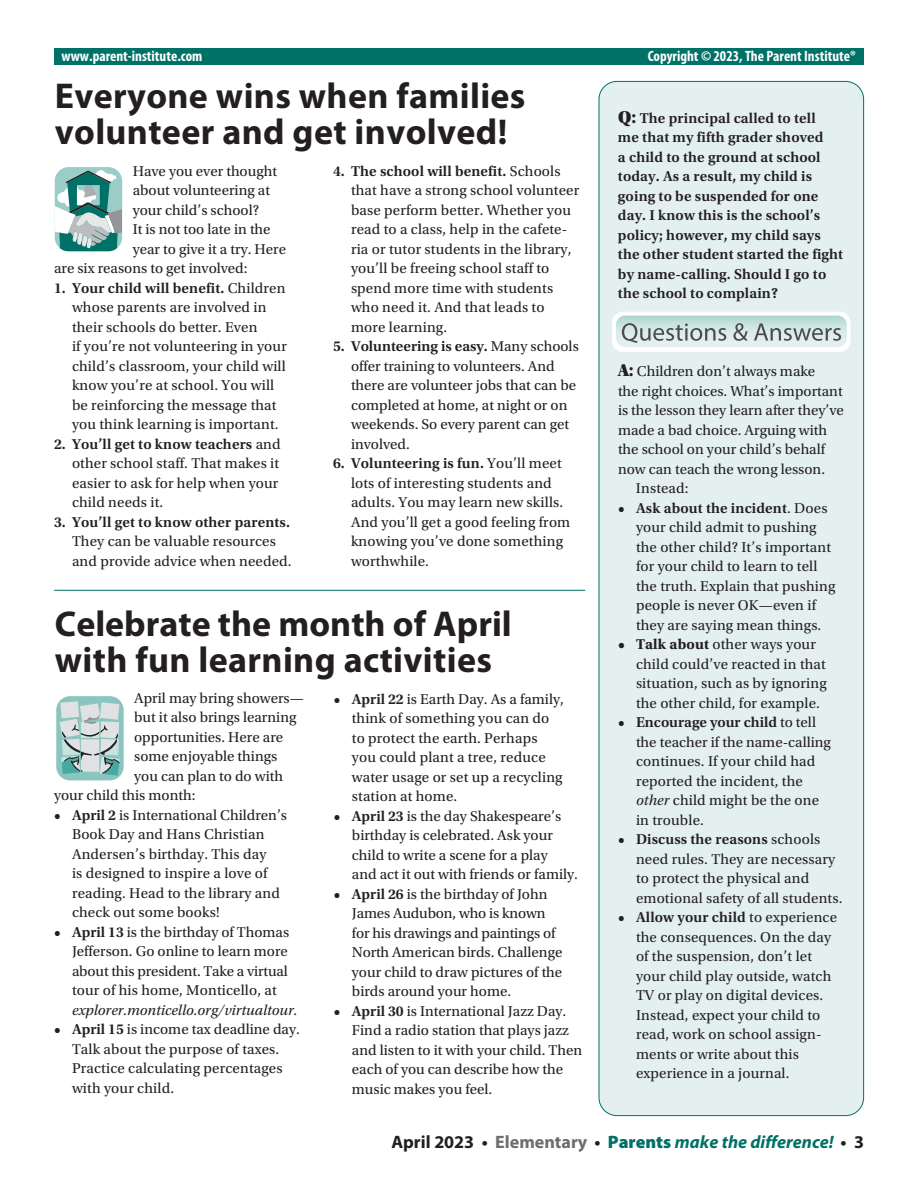
<style>
.page{position:relative;width:918px;height:1188px;background:#fff}
.page>*{position:absolute;margin:0;border:0;box-sizing:border-box;transform-origin:0 0}
.t1{font:700 36px/36px "Myriad Pro";letter-spacing:.01em;color:#231f20}
.t2{font:italic 700 18px "Myriad Pro";color:#007167}
.t3{font:15px/19.5px "Utopia Std";letter-spacing:.01em;color:#231f20}
.t4{font:600 15px/19.5px "Utopia Std";letter-spacing:.01em;color:#231f20}
.t5{font:700 condensed 15px "Myriad Pro";color:#fff}
.t6{font:italic 15px "Utopia Std";color:#231f20}
.s1{font-weight:600}
.s2{font-family:"Utopia Std Black Headline";font-weight:400;font-size:18px}
.s3{font-family:"Utopia Std Black Headline";font-size:18px}
.s4{font-weight:700}
.s5{font-style:italic}
.s6{font-style:normal;color:#231f20}
.s7{font-style:normal;color:#6c6d70}
.s8{font-weight:900;font-style:normal}
</style>
<div class="page">
<div style="left:599px;top:81px;width:265px;height:1035px;background:#e4f0ef;border-radius:18px"></div>
<hr style="left:54px;top:590px;width:531px;height:1px;background:#007167">
<svg style="left:56px;top:696px;width:68px;height:85px;background:#aecac8"></svg>
<svg style="left:612px;top:312px;width:238px;height:40px"></svg>
<div style="left:54px;top:49px;width:810px;height:16px;background:#007167"></div>
<svg style="left:54px;top:167px;width:69px;height:85px"></svg>
<p class="t5" style="left:62px;top:46px;width:142px">www.parent-institute.com</p>
<p class="t5" style="left:648px;top:46px;width:210px">Copyright © 2023, The Parent Institute®</p>
<h1 class="t1" style="left:55px;top:77px;width:472px">Everyone wins when families volunteer and get involved!</h1>
<p class="t3" style="left:133px;top:162px;width:146px">Have you ever thought</p>
<p class="t3" style="left:133px;top:181px;width:139px">about volunteering at</p>
<p class="t3" style="left:133px;top:201px;width:128px">your child’s school?</p>
<p class="t3" style="left:133px;top:220px;width:139px">It is not too late in the</p>
<p class="t3" style="left:133px;top:240px;width:155px">year to give it a try. Here</p>
<p class="t3" style="left:54px;top:259px;width:195px">are six reasons to get involved:</p>
<p class="t3" style="left:72px;top:279px;width:216px;text-indent:-18px"><span class="s1">1. Your child will benefit.</span> Children whose parents are involved in their schools do better. Even<br>if you’re not volunteering in your child’s classroom, your child will know you’re at school. You will be reinforcing the message that you think learning is important.</p>
<p class="t3" style="left:72px;top:435px;width:210px;text-indent:-18px"><span class="s1">2. You’ll get to know teachers</span> and other school staff. That makes it easier to ask for help when your child needs it.</p>
<p class="t4" style="left:54px;top:512px;width:237px">3. You’ll get to know other parents.</p>
<p class="t3" style="left:72px;top:532px;width:221px">They can be valuable resources and provide advice when needed.</p>
<p class="t3" style="left:351px;top:162px;width:230px;text-indent:-18px"><span class="s1">4. The school will benefit.</span> Schools that have a strong school volunteer base perform better. Whether you read to a class, help in the cafete&shy;ria or tutor students in the library, you’ll be freeing school staff to spend more time with students who need it. And that leads to more learning.</p>
<p class="t3" style="left:351px;top:337px;width:229px;text-indent:-18px"><span class="s1">5. Volunteering is easy.</span> Many schools offer training to volunteers. And there are volunteer jobs that can be completed at home, at night or on weekends. So every parent can get involved.</p>
<p class="t3" style="left:351px;top:454px;width:221px;text-indent:-18px"><span class="s1">6. Volunteering is fun.</span> You’ll meet lots of interesting students and adults. You may learn new skills.<br>And you’ll get a good feeling from knowing you’ve done something worthwhile.</p>
<h1 class="t1" style="left:55px;top:604px;width:458px">Celebrate the month of April with fun learning activities</h1>
<p class="t3" style="left:134px;top:688px;width:171px">April may bring showers—</p>
<p class="t3" style="left:134px;top:708px;width:164px">but it also brings learning</p>
<p class="t3" style="left:134px;top:727px;width:151px">opportunities. Here are</p>
<p class="t3" style="left:134px;top:747px;width:145px">some enjoyable things</p>
<p class="t3" style="left:134px;top:766px;width:150px">you can plan to do with</p>
<p class="t3" style="left:54px;top:786px;width:143px">your child this month:</p>
<p class="t3" style="left:72px;top:805px;width:217px;text-indent:-18px"><span class="s1">• April 2</span> is International Children’s<br>Book Day and Hans Christian<br>Andersen’s birthday. This day<br>is designed to inspire a love of reading. Head to the library and check out some books!</p>
<p class="t3" style="left:72px;top:922px;width:219px;text-align:justify;text-indent:-18px"><span class="s1">• April 13</span> is the birthday of Thomas Jefferson. Go online to learn more about this president. Take a virtual tour of his home, Monticello, at</p>
<p class="t6" style="left:72px;top:1002px;width:227px">explorer.monticello.org/virtualtour.</p>
<p class="t3" style="left:72px;top:1020px;width:229px;text-indent:-18px"><span class="s1">• April 15</span> is income tax deadline day.<br>Talk about the purpose of taxes.<br>Practice calculating percentages with your child.</p>
<p class="t3" style="left:352px;top:689px;width:213px;text-indent:-18px"><span class="s1">• April 22</span> is Earth Day. As a family, think of something you can do to protect the earth. Perhaps you could plant a tree, reduce water usage or set up a recycling station at home.</p>
<p class="t3" style="left:352px;top:806px;width:228px;text-indent:-18px"><span class="s1">• April 23</span> is the day Shakespeare’s birthday is celebrated. Ask your child to write a scene for a play<br>and act it out with friends or family.</p>
<p class="t3" style="left:352px;top:884px;width:212px;text-indent:-18px"><span class="s1">• April 26</span> is the birthday of John<br>James Audubon, who is known for his drawings and paintings of<br>North American birds. Challenge your child to draw pictures of the birds around your home.</p>
<p class="t3" style="left:352px;top:1001px;width:232px;text-indent:-18px"><span class="s1">• April 30</span> is International Jazz Day.<br>Find a radio station that plays jazz and listen to it with your child. Then each of you can describe how the music makes you feel.</p>
<p class="t4" style="left:618px;top:108px;width:227px"><span class="s2">Q:</span> The principal called to tell<br>me that my fifth grader shoved<br>a child to the ground at school today. As a result, my child is going to be suspended for one day. I know this is the school’s policy; however, my child says the other student started the fight by name-calling. Should I go to the school to complain?</p>
<p class="t3" style="left:618px;top:362px;width:199px"><span class="s3">A:</span> Children don’t always make</p>
<p class="t3" style="left:618px;top:382px;width:226px">the right choices. What’s important</p>
<p class="t3" style="left:618px;top:401px;width:227px">is the lesson they learn after they’ve</p>
<p class="t3" style="left:618px;top:421px;width:211px">made a bad choice. Arguing with</p>
<p class="t3" style="left:618px;top:440px;width:209px">the school on your child’s behalf</p>
<p class="t3" style="left:618px;top:460px;width:209px">now can teach the wrong lesson.</p>
<p class="t3" style="left:636px;top:479px;width:54px">Instead:</p>
<p class="t3" style="left:636px;top:499px;width:201px;text-indent:-18px"><span class="s1">• Ask about the incident</span>. Does your child admit to pushing the other child? It’s important for your child to learn to tell the truth. Explain that pushing people is never OK—even if they are saying mean things.</p>
<p class="t3" style="left:636px;top:635px;width:192px;text-indent:-18px"><span class="s4">• Talk about</span> other ways your child could’ve reacted in that situation, such as by ignoring the other child, for example.</p>
<p class="t3" style="left:636px;top:713px;width:196px;text-indent:-18px"><span class="s1">• Encourage your child</span> to tell the teacher if the name-calling continues. If your child had reported the incident, the <span class="s5">other</span> child might be the one in trouble.</p>
<p class="t3" style="left:636px;top:830px;width:208px;text-indent:-18px"><span class="s1">• Discuss the reasons</span> schools need rules. They are necessary to protect the physical and emotional safety of all students.</p>
<p class="t3" style="left:636px;top:908px;width:203px;text-indent:-18px"><span class="s1">• Allow your child</span> to experience the consequences. On the day of the suspension, don’t let your child play outside, watch<br>TV or play on digital devices.<br>Instead, expect your child to read, work on school assign&shy;ments or write about this experience in a journal.</p>
<p class="t2" style="left:391px;top:1130px;width:474px"><span class="s6">April 2023 •</span> <span class="s7">Elementary</span> <span class="s6">•</span> <span class="s8">Parents</span> make the difference! <span class="s6">• 3</span></p>
</div>
